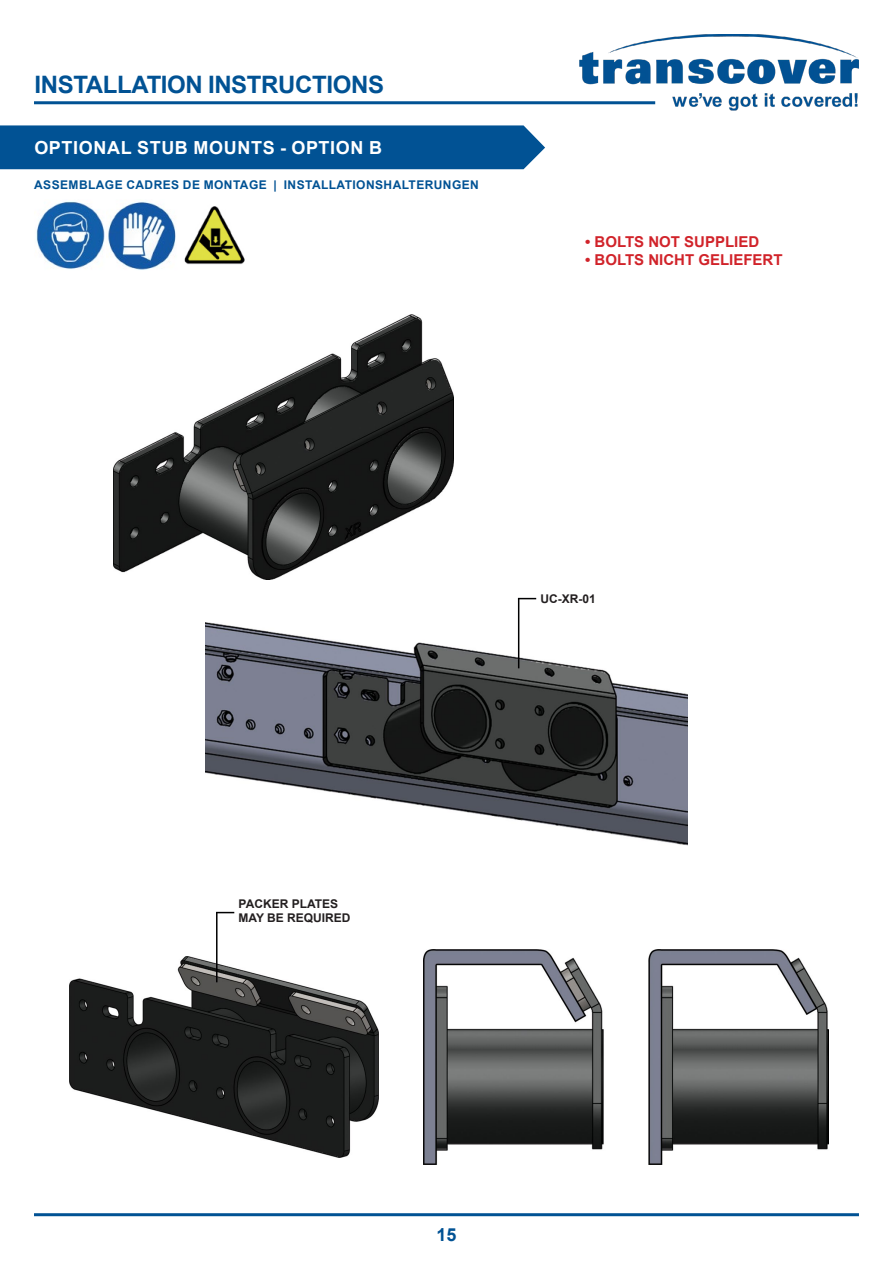
<style>
.page{position:relative;width:893px;height:1263px;background:#fff}
.page>*{position:absolute;margin:0;border:0;box-sizing:border-box;transform-origin:0 0}
.t1{font:700 24px "Arial";letter-spacing:-.015em;color:#015294}
.t2{font:700 18px "Arial";letter-spacing:.035em;color:#fff}
.t3{font:700 18px "Arial";color:#015294}
.t4{font:700 15px "Arial";color:#d1232a}
.t5{font:700 12px "Arial";letter-spacing:.035em;color:#015294}
.t6{font:700 12px "Arial";color:#231f20}
</style>
<div class="page">
<img style="left:578px;top:34px;width:281px;height:77px">
<hr style="left:34px;top:101px;width:621px;height:3px;background:#015294">
<hr style="left:34px;top:1213px;width:825px;height:3px;background:#015294">
<div style="left:0;top:125px;width:545px;height:44px;background:#015294"></div>
<img style="left:113px;top:315px;width:340px;height:265px">
<img style="left:36px;top:201px;width:209px;height:69px">
<img style="left:206px;top:622px;width:481px;height:224px">
<img style="left:424px;top:949px;width:404px;height:216px">
<img style="left:69px;top:956px;width:309px;height:202px">
<hr style="left:518px;top:599px;width:1px;height:69px;background:#000001">
<hr style="left:216px;top:912px;width:2px;height:70px;background:#000001">
<svg style="left:518px;top:598px;width:18px;height:1px"></svg>
<svg style="left:218px;top:912px;width:16px;height:1px"></svg>
<h1 class="t1" style="left:34px;top:67px;width:351px">INSTALLATION INSTRUCTIONS</h1>
<p class="t2" style="left:34px;top:135px;width:349px">OPTIONAL STUB MOUNTS - OPTION B</p>
<p class="t5" style="left:34px;top:176px;width:446px">ASSEMBLAGE CADRES DE MONTAGE | INSTALLATIONSHALTERUNGEN</p>
<p class="t4" style="left:585px;top:231px;width:176px">• BOLTS NOT SUPPLIED</p>
<p class="t4" style="left:585px;top:249px;width:199px">• BOLTS NICHT GELIEFERT</p>
<p class="t6" style="left:239px;top:895px;width:101px">PACKER PLATES</p>
<p class="t6" style="left:239px;top:909px;width:114px">MAY BE REQUIRED</p>
<p class="t6" style="left:540px;top:591px;width:57px">UC-XR-01</p>
<h2 class="t3" style="left:436px;top:1221px;width:22px">15</h2>
</div>
